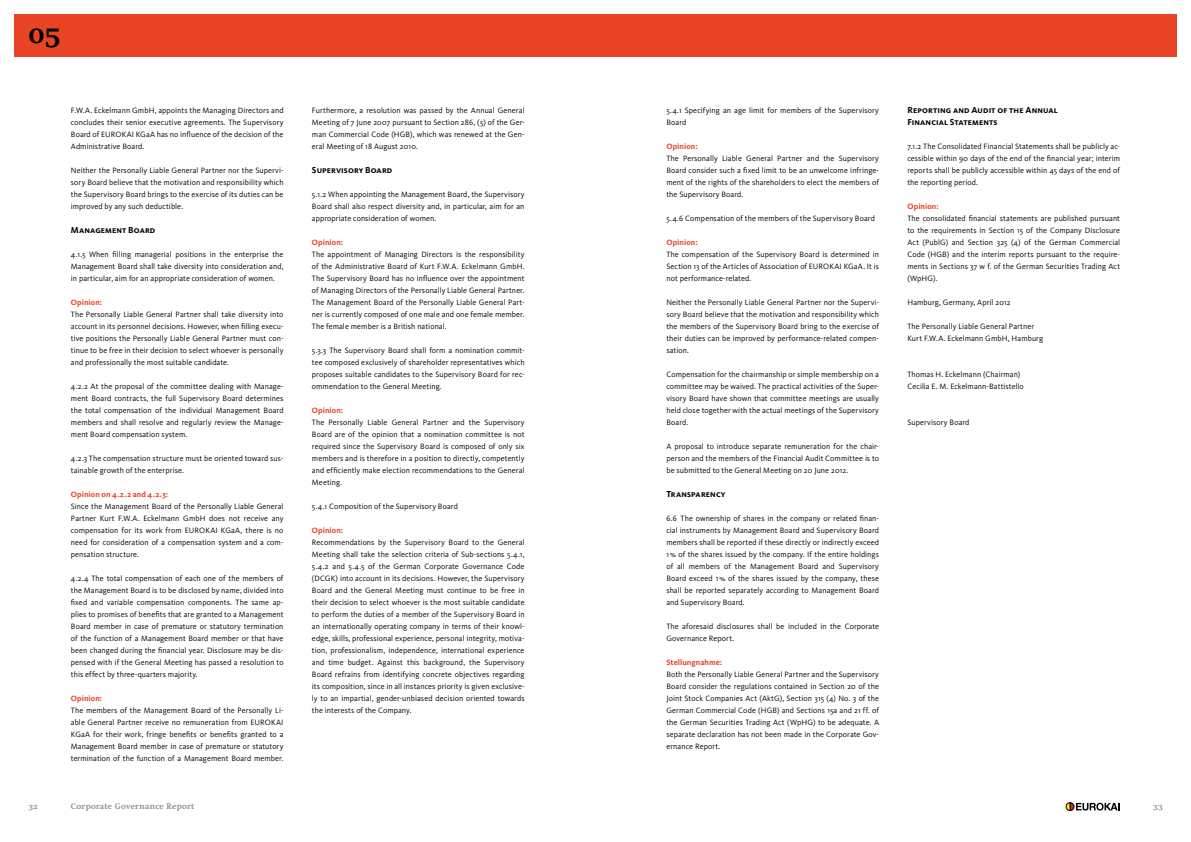
<style>
.page{position:relative;width:1191px;height:842px;background:#fff}
.page>*{position:absolute;margin:0;border:0;box-sizing:border-box;transform-origin:0 0}
.t1{font:700 28px "Nu Swift";color:#000}
.t2{font:9px/12px "Kievit Bold SC";letter-spacing:.015em;color:#000}
.t3{font:8px/12px "Kievit";letter-spacing:.01em;color:#000;text-align:justify}
.t4{font:700 8px "Kievit";letter-spacing:.01em;color:#e84325}
.t5{font:700 8px "Nu Swift";letter-spacing:.035em;color:#878786}
</style>
<div class="page">
<svg style="left:1065px;top:802px;width:54px;height:9px"></svg>
<div style="left:14px;top:14px;width:1162px;height:43px;background:#e84325"></div>
<h1 class="t1" style="left:28px;top:17px;width:34px">05</h1>
<p class="t3" style="left:71px;top:105px;width:214px">F.W.A. Eckelmann GmbH, appoints the Managing Directors and concludes their senior executive agreements. The Supervisory Board of EUROKAI KGaA has no influence of the decision of the Administrative Board.</p>
<p class="t3" style="left:71px;top:165px;width:214px">Neither the Personally Liable General Partner nor the Supervi&shy;sory Board believe that the motivation and responsibility which the Supervisory Board brings to the exercise of its duties can be improved by any such deductible.</p>
<p class="t2" style="left:71px;top:224px;width:86px">Management Board</p>
<p class="t3" style="left:71px;top:249px;width:214px">4.1.5 When filling managerial positions in the enterprise the Management Board shall take diversity into consideration and, in particular, aim for an appropriate consideration of women.</p>
<p class="t4" style="left:71px;top:298px;width:33px">Opinion:</p>
<p class="t3" style="left:71px;top:309px;width:214px">The Personally Liable General Partner shall take diversity into account in its personnel decisions. However, when filling execu&shy;tive positions the Personally Liable General Partner must con&shy;tinue to be free in their decision to select whoever is personally and professionally the most suitable candidate.</p>
<p class="t3" style="left:71px;top:381px;width:214px">4.2.2 At the proposal of the committee dealing with Manage&shy;ment Board contracts, the full Supervisory Board determines the total compensation of the individual Management Board members and shall resolve and regularly review the Manage&shy;ment Board compensation system.</p>
<p class="t3" style="left:71px;top:453px;width:214px">4.2.3 The compensation structure must be oriented toward sus&shy;tainable growth of the enterprise.</p>
<p class="t4" style="left:71px;top:490px;width:99px">Opinion on 4.2.2 and 4.2.3:</p>
<p class="t3" style="left:71px;top:501px;width:214px">Since the Management Board of the Personally Liable General Partner Kurt F.W.A. Eckelmann GmbH does not receive any compensation for its work from EUROKAI KGaA, there is no need for consideration of a compensation system and a com&shy;pensation structure.</p>
<p class="t3" style="left:71px;top:573px;width:214px">4.2.4 The total compensation of each one of the members of the Management Board is to be disclosed by name, divided into fixed and variable compensation components. The same ap&shy;plies to promises of benefits that are granted to a Management Board member in case of premature or statutory termination of the function of a Management Board member or that have been changed during the financial year. Disclosure may be dis&shy;pensed with if the General Meeting has passed a resolution to this effect by three-quarters majority.</p>
<p class="t4" style="left:71px;top:694px;width:33px">Opinion:</p>
<p class="t3" style="left:71px;top:705px;width:214px">The members of the Management Board of the Personally Li&shy;able General Partner receive no remuneration from EUROKAI KGaA for their work, fringe benefits or benefits granted to a Management Board member in case of premature or statutory termination of the function of a Management Board member.</p>
<p class="t3" style="left:312px;top:105px;width:214px">Furthermore, a resolution was passed by the Annual General Meeting of 7 June 2007 pursuant to Section 286, (5) of the Ger&shy;man Commercial Code (HGB), which was renewed at the Gen&shy;eral Meeting of 18 August 2010.</p>
<p class="t2" style="left:312px;top:164px;width:82px">Supervisory Board</p>
<p class="t3" style="left:312px;top:189px;width:214px">5.1.2 When appointing the Management Board, the Supervisory Board shall also respect diversity and, in particular, aim for an appropriate consideration of women.</p>
<p class="t4" style="left:312px;top:238px;width:33px">Opinion:</p>
<p class="t3" style="left:312px;top:249px;width:214px">The appointment of Managing Directors is the responsibility of the Administrative Board of Kurt F.W.A. Eckelmann GmbH.<br>The Supervisory Board has no influence over the appointment of Managing Directors of the Personally Liable General Partner.<br>The Management Board of the Personally Liable General Part&shy;ner is currently composed of one male and one female member.<br>The female member is a British national.</p>
<p class="t3" style="left:312px;top:345px;width:214px">5.3.3 The Supervisory Board shall form a nomination commit&shy;tee composed exclusively of shareholder representatives which proposes suitable candidates to the Supervisory Board for rec&shy;ommendation to the General Meeting.</p>
<p class="t4" style="left:312px;top:406px;width:33px">Opinion:</p>
<p class="t3" style="left:312px;top:417px;width:214px">The Personally Liable General Partner and the Supervisory Board are of the opinion that a nomination committee is not required since the Supervisory Board is composed of only six members and is therefore in a position to directly, competently and efficiently make election recommendations to the General Meeting.</p>
<p class="t3" style="left:312px;top:501px;width:147px">5.4.1 Composition of the Supervisory Board</p>
<p class="t4" style="left:312px;top:526px;width:33px">Opinion:</p>
<p class="t3" style="left:312px;top:537px;width:214px">Recommendations by the Supervisory Board to the General Meeting shall take the selection criteria of Sub-sections 5.4.1, 5.4.2 and 5.4.5 of the German Corporate Governance Code (DCGK) into account in its decisions. However, the Supervisory Board and the General Meeting must continue to be free in their decision to select whoever is the most suitable candidate to perform the duties of a member of the Supervisory Board in an internationally operating company in terms of their knowl&shy;edge, skills, professional experience, personal integrity, motiva&shy;tion, professionalism, independence, international experience and time budget. Against this background, the Supervisory Board refrains from identifying concrete objectives regarding its composition, since in all instances priority is given exclusive&shy;ly to an impartial, gender-unbiased decision oriented towards the interests of the Company.</p>
<p class="t3" style="left:666px;top:105px;width:214px">5.4.1 Specifying an age limit for members of the Supervisory<br>Board</p>
<p class="t4" style="left:666px;top:142px;width:33px">Opinion:</p>
<p class="t3" style="left:666px;top:153px;width:214px">The Personally Liable General Partner and the Supervisory Board consider such a fixed limit to be an unwelcome infringe&shy;ment of the rights of the shareholders to elect the members of the Supervisory Board.</p>
<p class="t3" style="left:666px;top:213px;width:210px">5.4.6 Compensation of the members of the Supervisory Board</p>
<p class="t4" style="left:666px;top:238px;width:33px">Opinion:</p>
<p class="t3" style="left:666px;top:249px;width:214px">The compensation of the Supervisory Board is determined in Section 13 of the Articles of Association of EUROKAI KGaA. It is not performance-related.</p>
<p class="t3" style="left:666px;top:297px;width:214px">Neither the Personally Liable General Partner nor the Supervi&shy;sory Board believe that the motivation and responsibility which the members of the Supervisory Board bring to the exercise of their duties can be improved by performance-related compen&shy;sation.</p>
<p class="t3" style="left:666px;top:369px;width:214px">Compensation for the chairmanship or simple membership on a committee may be waived. The practical activities of the Super&shy;visory Board have shown that committee meetings are usually held close together with the actual meetings of the Supervisory Board.</p>
<p class="t3" style="left:666px;top:441px;width:214px">A proposal to introduce separate remuneration for the chair&shy;person and the members of the Financial Audit Committee is to be submitted to the General Meeting on 20 June 2012.</p>
<p class="t2" style="left:666px;top:488px;width:61px">Transparency</p>
<p class="t3" style="left:666px;top:513px;width:214px">6.6 The ownership of shares in the company or related finan&shy;cial instruments by Management Board and Supervisory Board members shall be reported if these directly or indirectly exceed 1% of the shares issued by the company. If the entire holdings of all members of the Management Board and Supervisory Board exceed 1% of the shares issued by the company, these shall be reported separately according to Management Board and Supervisory Board.</p>
<p class="t3" style="left:666px;top:621px;width:214px">The aforesaid disclosures shall be included in the Corporate<br>Governance Report.</p>
<p class="t4" style="left:666px;top:658px;width:57px">Stellungnahme:</p>
<p class="t3" style="left:666px;top:669px;width:214px">Both the Personally Liable General Partner and the Supervisory Board consider the regulations contained in Section 20 of the Joint Stock Companies Act (AktG), Section 315 (4) No. 3 of the German Commercial Code (HGB) and Sections 15a and 21 ff. of the German Securities Trading Act (WpHG) to be adequate. A separate declaration has not been made in the Corporate Gov&shy;ernance Report.</p>
<p class="t2" style="left:907px;top:104px;width:152px">Reporting and Audit of the Annual<br>Financial Statements</p>
<p class="t3" style="left:907px;top:141px;width:214px">7.1.2 The Consolidated Financial Statements shall be publicly ac&shy;cessible within 90 days of the end of the financial year; interim reports shall be publicly accessible within 45 days of the end of the reporting period.</p>
<p class="t4" style="left:907px;top:202px;width:33px">Opinion:</p>
<p class="t3" style="left:907px;top:213px;width:214px">The consolidated financial statements are published pursuant to the requirements in Section 15 of the Company Disclosure Act (PublG) and Section 325 (4) of the German Commercial Code (HGB) and the interim reports pursuant to the require&shy;ments in Sections 37 w f. of the German Securities Trading Act (WpHG).</p>
<p class="t3" style="left:907px;top:297px;width:105px">Hamburg, Germany, April 2012</p>
<p class="t3" style="left:907px;top:321px;width:137px">The Personally Liable General Partner<br>Kurt F.W.A. Eckelmann GmbH, Hamburg</p>
<p class="t3" style="left:907px;top:369px;width:118px">Thomas H. Eckelmann (Chairman)<br>Cecilia E. M. Eckelmann-Battistello</p>
<p class="t3" style="left:907px;top:417px;width:64px">Supervisory Board</p>
<p class="t5" style="left:71px;top:802px;width:125px">Corporate Governance Report</p>
<p class="t5" style="left:28px;top:802px;width:11px">32</p>
<p class="t5" style="left:1153px;top:802px;width:11px">33</p>
</div>
